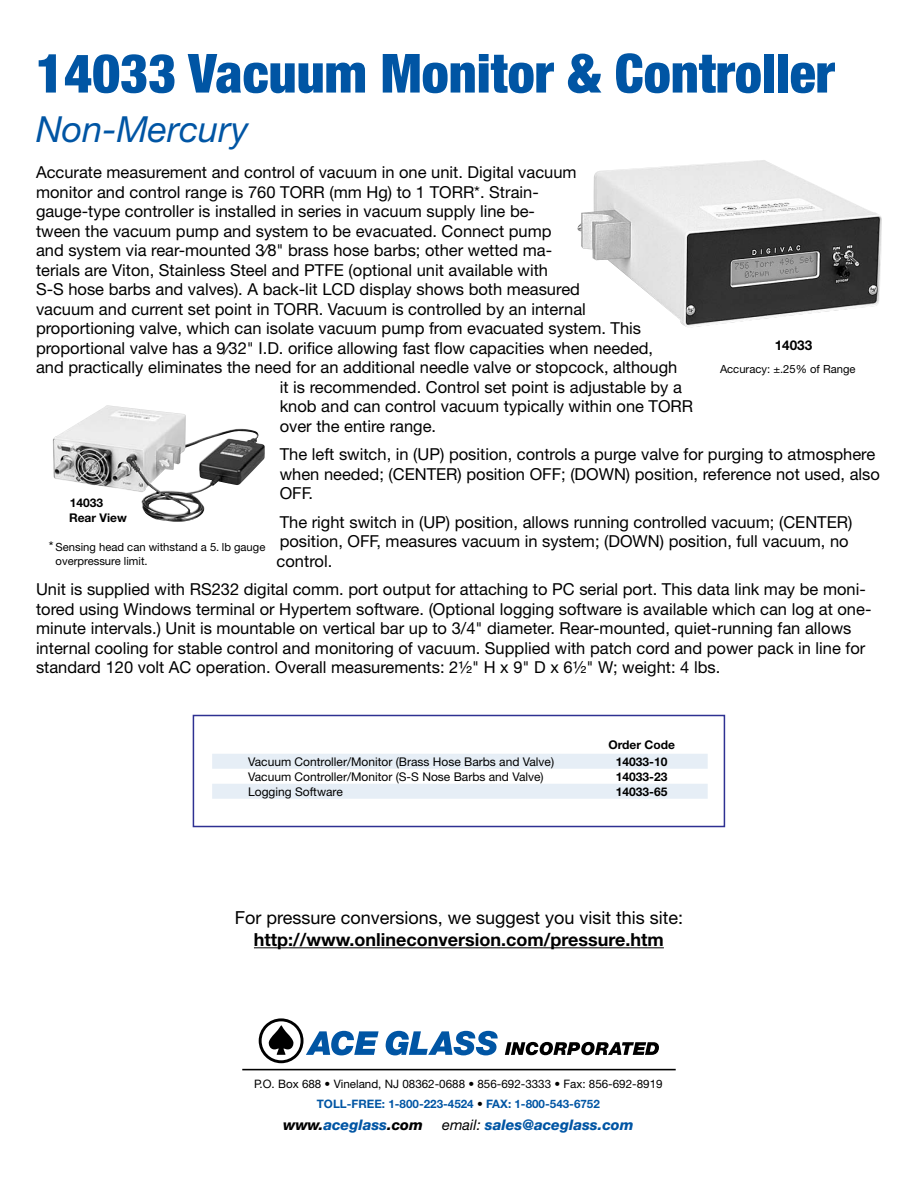
<style>
.page{position:relative;width:918px;height:1188px;background:#fff}
.page>*{position:absolute;margin:0;border:0;box-sizing:border-box;transform-origin:0 0}
.t1{font:900 condensed 54px "Helvetica Neue LT Std";color:#0055a4}
.t2{font:italic 36px "Helvetica Neue LT Std";color:#0055a4}
.t3{font:18px "Helvetica Neue LT Std";color:#000}
.t4{font:700 18px "Helvetica Neue LT Std";color:#000}
.t5{font:16.5px/19.5px "Helvetica Neue LT Std";color:#000}
.t6{font:italic 800 14.7px "Helvetica Neue LT Std";color:#0055a4}
.t7{font:italic 800 14.7px "Helvetica Neue LT Std";color:#000}
.t8{font:700 13.5px "Helvetica Neue LT Std";color:#000}
.t9{font:12px "Helvetica Neue LT Std";color:#000}
.t10{font:700 12px/15px "Helvetica Neue LT Std";color:#000}
.t11{font:11.7px/20px "Helvetica Neue LT Std";color:#000;text-align:center}
.t12{font:11.25px/13.5px "Helvetica Neue LT Std";color:#000}
.s1{font-size:13.5px}
.s2{font-weight:700;color:#0055a4}
.s3{color:#0055a4}
.s4{font-weight:400;color:#000}
</style>
<div class="page">
<hr style="left:242px;top:1069px;width:434px;height:1px;background:#000">
<svg style="left:259px;top:1018px;width:120px;height:45px"></svg>
<svg style="left:386px;top:1031px;width:112px;height:24px"></svg>
<svg style="left:505px;top:1042px;width:154px;height:13px"></svg>
<img style="left:53px;top:405px;width:212px;height:117px">
<img style="left:577px;top:160px;width:305px;height:167px">
<svg style="left:212px;top:754px;width:496px;height:45px"></svg>
<div style="left:193px;top:715px;width:532px;height:112px;border:2px solid #2e3192"></div>
<hr style="left:254px;top:947px;width:410px;height:1px;background:#000">
<h1 class="t1" style="left:36px;top:40px;width:800px">14033 Vacuum Monitor &amp; Controller</h1>
<h2 class="t2" style="left:36px;top:108px;width:214px">Non-Mercury</h2>
<p class="t5" style="left:36px;top:162px;width:542px">Accurate measurement and control of vacuum in one unit. Digital vacuum</p>
<p class="t5" style="left:36px;top:182px;width:504px">monitor and control range is 760 TORR (mm Hg) to 1 TORR*. Strain-</p>
<p class="t5" style="left:36px;top:201px;width:501px">gauge-type controller is installed in series in vacuum supply line be-</p>
<p class="t5" style="left:36px;top:221px;width:517px">tween the vacuum pump and system to be evacuated. Connect pump</p>
<p class="t5" style="left:36px;top:240px;width:518px">and system via rear-mounted 3∕8" brass hose barbs; other wetted ma-</p>
<p class="t5" style="left:36px;top:260px;width:514px">terials are Viton, Stainless Steel and PTFE (optional unit available with</p>
<p class="t5" style="left:36px;top:279px;width:546px">S-S hose barbs and valves). A back-lit LCD display shows both measured</p>
<p class="t5" style="left:36px;top:299px;width:551px">vacuum and current set point in TORR. Vacuum is controlled by an internal</p>
<p class="t5" style="left:36px;top:318px;width:607px">proportioning valve, which can isolate vacuum pump from evacuated system. This</p>
<p class="t5" style="left:36px;top:338px;width:619px">proportional valve has a 9∕32" I.D. orifice allowing fast flow capacities when needed,</p>
<p class="t5" style="left:36px;top:357px;width:643px">and practically eliminates the need for an additional needle valve or stopcock, although</p>
<p class="t5" style="left:280px;top:377px;width:404px">it is recommended. Control set point is adjustable by a</p>
<p class="t5" style="left:280px;top:396px;width:415px">knob and can control vacuum typically within one TORR</p>
<p class="t5" style="left:280px;top:416px;width:158px">over the entire range.</p>
<p class="t5" style="left:280px;top:444px;width:602px">The left switch, in (UP) position, controls a purge valve for purging to atmosphere when needed; (CENTER) position OFF; (DOWN) position, reference not used, also<br>OFF.</p>
<p class="t5" style="left:277px;top:512px;width:577px">The right switch in (UP) position, allows running controlled vacuum; (CENTER) position, OFF, measures vacuum in system; (DOWN) position, full vacuum, no control.</p>
<p class="t5" style="left:36px;top:579px;width:837px">Unit is supplied with RS232 digital comm. port output for attaching to PC serial port. This data link may be moni&shy;tored using Windows terminal or Hypertem software. (Optional logging software is available which can log at one&shy;minute intervals.) Unit is mountable on vertical bar up to 3/4" diameter. Rear-mounted, quiet-running fan allows internal cooling for stable control and monitoring of vacuum. Supplied with patch cord and power pack in line for standard 120 volt AC operation. Overall measurements: 2½" H x 9" D x 6½" W; weight: 4 lbs.</p>
<p class="t8" style="left:775px;top:337px;width:39px">14033</p>
<p class="t12" style="left:720px;top:362px;width:137px">Accuracy: ±.25% of Range</p>
<p class="t10" style="left:69px;top:495px;width:59px">14033<br>Rear View</p>
<p class="t12" style="left:56px;top:540px;width:211px;text-indent:-7px"><span class="s1">*</span> Sensing head can withstand a 5. lb gauge overpressure limit.</p>
<p class="t10" style="left:608px;top:737px;width:68px">Order Code</p>
<p class="t9" style="left:248px;top:754px;width:308px">Vacuum Controller/Monitor (Brass Hose Barbs and Valve)</p>
<p class="t10" style="left:616px;top:753px;width:53px">14033-10</p>
<p class="t9" style="left:248px;top:769px;width:297px">Vacuum Controller/Monitor (S-S Nose Barbs and Valve)</p>
<p class="t10" style="left:616px;top:768px;width:53px">14033-23</p>
<p class="t9" style="left:248px;top:784px;width:96px">Logging Software</p>
<p class="t10" style="left:616px;top:783px;width:53px">14033-65</p>
<p class="t3" style="left:235px;top:907px;width:450px">For pressure conversions, we suggest you visit this site:</p>
<p class="t4" style="left:254px;top:928px;width:411px">http://www.onlineconversion.com/pressure.htm</p>
<p class="t11" style="left:254px;top:1073px;width:410px">P.O. Box 688 • Vineland, NJ 08362-0688 • 856-692-3333 • Fax: 856-692-8919<br><span class="s2">TOLL-FREE: 1-800-223-4524</span> • <span class="s2">FAX: 1-800-543-6752</span></p>
<p class="t7" style="left:283px;top:1116px;width:141px">www.<span class="s3">aceglass</span>.com</p>
<p class="t6" style="left:442px;top:1116px;width:193px"><span class="s4">email:</span> sales@aceglass.com</p>
</div>
